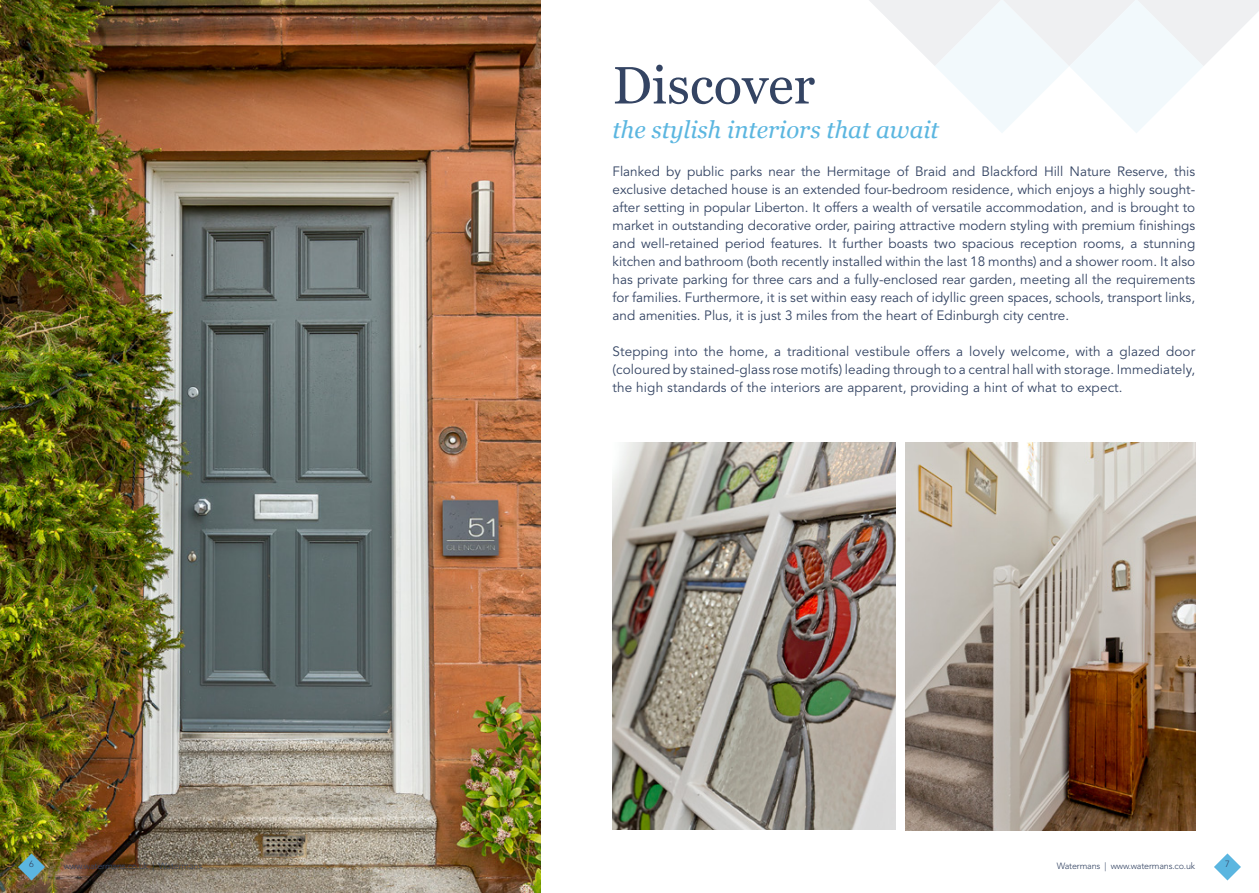
<style>
.page{position:relative;width:1259px;height:893px;background:#fff}
.page>*{position:absolute;margin:0;border:0;box-sizing:border-box;transform-origin:0 0}
.Headline_1{font:52.5px "Georgia";color:#344463}
.t1{font:italic 24px "Georgia";color:#5bb6e0}
.Paragraph_Style_1{font:13.5px/18px "Avenir LT Std";color:#344463;text-align:justify}
.t2{font:300 9px "Avenir LT Std";letter-spacing:-.02em;color:#344463}
</style>
<div class="page">
<img style="left:906px;top:442px;width:289px;height:389px">
<img style="left:0;top:0;width:540px;height:893px">
<img style="left:612px;top:442px;width:283px;height:387px">
<svg style="left:869px;top:0;width:390px;height:133px"></svg>
<svg style="left:1214px;top:853px;width:27px;height:27px"></svg>
<svg style="left:18px;top:853px;width:27px;height:27px"></svg>
<p class="Headline_1" style="left:612px;top:54px;width:204px">Discover</p>
<p class="t1" style="left:612px;top:115px;width:328px">the stylish interiors that await</p>
<p class="Paragraph_Style_1" style="left:612px;top:163px;width:584px">Flanked by public parks near the Hermitage of Braid and Blackford Hill Nature Reserve, this exclusive detached house is an extended four-bedroom residence, which enjoys a highly sought&shy;after setting in popular Liberton. It offers a wealth of versatile accommodation, and is brought to market in outstanding decorative order, pairing attractive modern styling with premium finishings and well-retained period features. It further boasts two spacious reception rooms, a stunning kitchen and bathroom (both recently installed within the last 18 months) and a shower room. It also has private parking for three cars and a fully-enclosed rear garden, meeting all the requirements for families. Furthermore, it is set within easy reach of idyllic green spaces, schools, transport links, and amenities. Plus, it is just 3 miles from the heart of Edinburgh city centre.</p>
<p class="Paragraph_Style_1" style="left:612px;top:343px;width:584px">Stepping into the home, a traditional vestibule offers a lovely welcome, with a glazed door (coloured by stained-glass rose motifs) leading through to a central hall with storage. Immediately, the high standards of the interiors are apparent, providing a hint of what to expect.</p>
<p class="t2" style="left:29px;top:859px;width:6px">6</p>
<p class="t2" style="left:64px;top:861px;width:140px">www.watermans.co.uk | Watermans</p>
<p class="t2" style="left:1056px;top:861px;width:140px">Watermans | www.watermans.co.uk</p>
<p class="t2" style="left:1225px;top:859px;width:6px">7</p>
</div>
